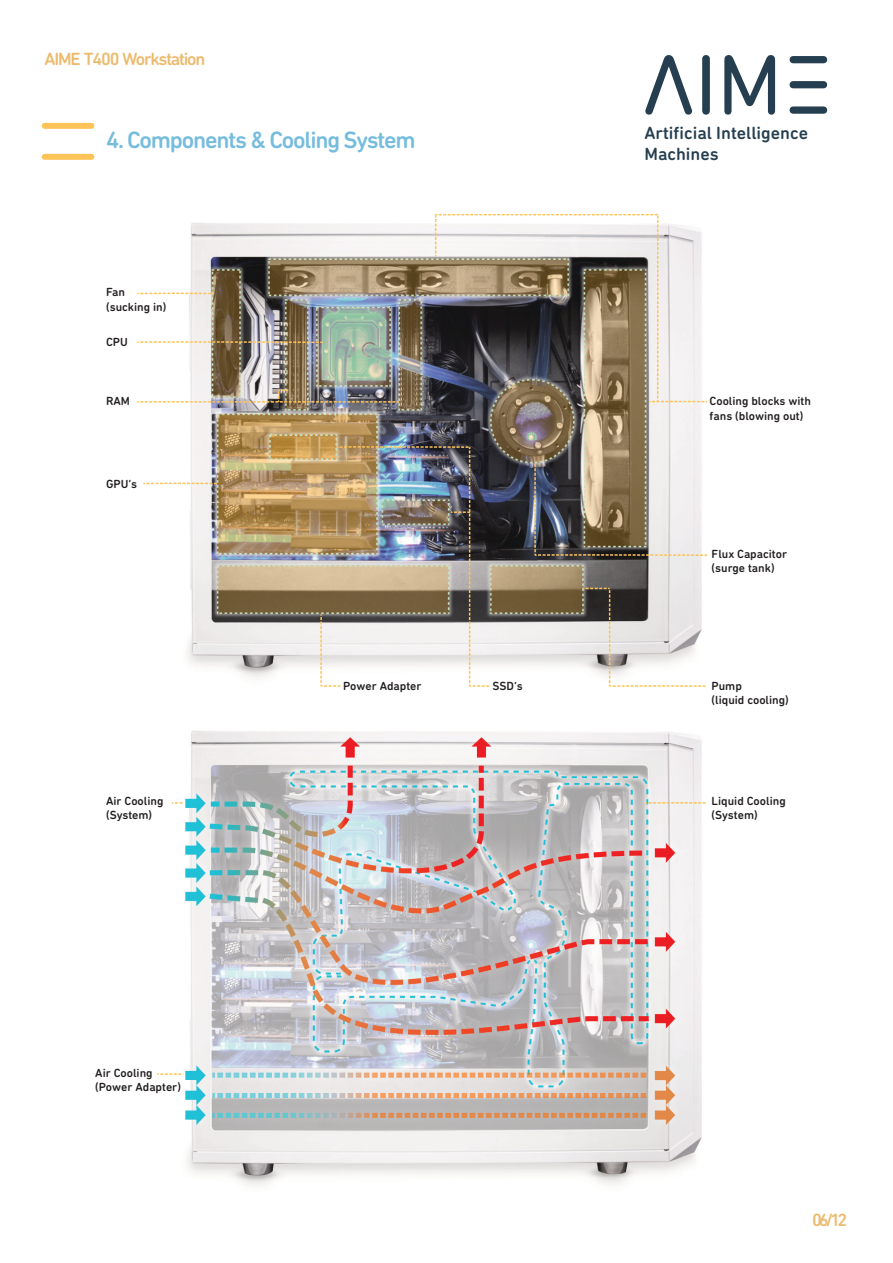
<style>
.page{position:relative;width:893px;height:1263px;background:#fff}
.page>*{position:absolute;margin:0;border:0;box-sizing:border-box;transform-origin:0 0}
.t1{font:500 24px "DIN Next Rounded LT Pro";letter-spacing:-.05em;color:#76bcdd}
.t2{font:500 18px/21px "DIN Next Rounded LT Pro";color:#263f50}
.t3{font:500 18px "DIN Next Rounded LT Pro";letter-spacing:-.065em;color:#ecbb6e}
.t4{font:500 12px/14.4px "DIN Next Rounded LT Pro";color:#231f20}
</style>
<div class="page">
<svg style="left:645px;top:55px;width:47px;height:60px"></svg>
<div style="left:702px;top:55px;width:8px;height:60px;background:#263f50;border-radius:4px"></div>
<svg style="left:724px;top:55px;width:51px;height:60px"></svg>
<div style="left:790px;top:56px;width:37px;height:7px;background:#263f50;border-radius:4px"></div>
<div style="left:790px;top:106px;width:37px;height:8px;background:#263f50;border-radius:4px"></div>
<div style="left:790px;top:81px;width:37px;height:7px;background:#263f50;border-radius:4px"></div>
<div style="left:45px;top:123px;width:46px;height:6px;background:#fec459"></div>
<div style="left:45px;top:154px;width:46px;height:6px;background:#fec459"></div>
<img style="left:171px;top:213px;width:531px;height:972px">
<svg style="left:137px;top:341px;width:187px;height:3px"></svg>
<svg style="left:137px;top:292px;width:78px;height:3px"></svg>
<svg style="left:143px;top:482px;width:76px;height:3px"></svg>
<img style="left:137px;top:389px;width:262px;height:14px">
<svg style="left:435px;top:214px;width:273px;height:189px"></svg>
<svg style="left:534px;top:464px;width:174px;height:93px;background:#989188"></svg>
<svg style="left:583px;top:588px;width:123px;height:100px"></svg>
<img style="left:320px;top:446px;width:170px;height:241px">
<svg style="left:644px;top:801px;width:62px;height:3px"></svg>
<svg style="left:172px;top:802px;width:11px;height:2px"></svg>
<svg style="left:157px;top:1073px;width:26px;height:2px"></svg>
<h2 class="t3" style="left:45px;top:52px;width:162px">AIME T400 Workstation</h2>
<h1 class="t1" style="left:106px;top:130px;width:311px">4. Components &amp; Cooling System</h1>
<p class="t4" style="left:106px;top:286px;width:62px">Fan (sucking in)</p>
<p class="t4" style="left:106px;top:336px;width:23px">CPU</p>
<p class="t4" style="left:106px;top:395px;width:25px">RAM</p>
<p class="t4" style="left:106px;top:477px;width:33px">GPU’s</p>
<p class="t4" style="left:106px;top:794px;width:59px">Air Cooling (System)</p>
<p class="t4" style="left:95px;top:1066px;width:87px">Air Cooling (Power Adapter)</p>
<p class="t4" style="left:343px;top:679px;width:80px">Power Adapter</p>
<p class="t4" style="left:493px;top:679px;width:32px">SSD’s</p>
<h2 class="t2" style="left:644px;top:124px;width:165px">Artificial Intelligence<br>Machines</h2>
<p class="t4" style="left:710px;top:395px;width:103px">Cooling blocks with fans (blowing out)</p>
<p class="t4" style="left:712px;top:548px;width:77px">Flux Capacitor (surge tank)</p>
<p class="t4" style="left:712px;top:679px;width:79px">Pump<br>(liquid cooling)</p>
<p class="t4" style="left:712px;top:794px;width:76px">Liquid Cooling (System)</p>
<h2 class="t3" style="left:812px;top:1212px;width:37px">06/12</h2>
</div>
